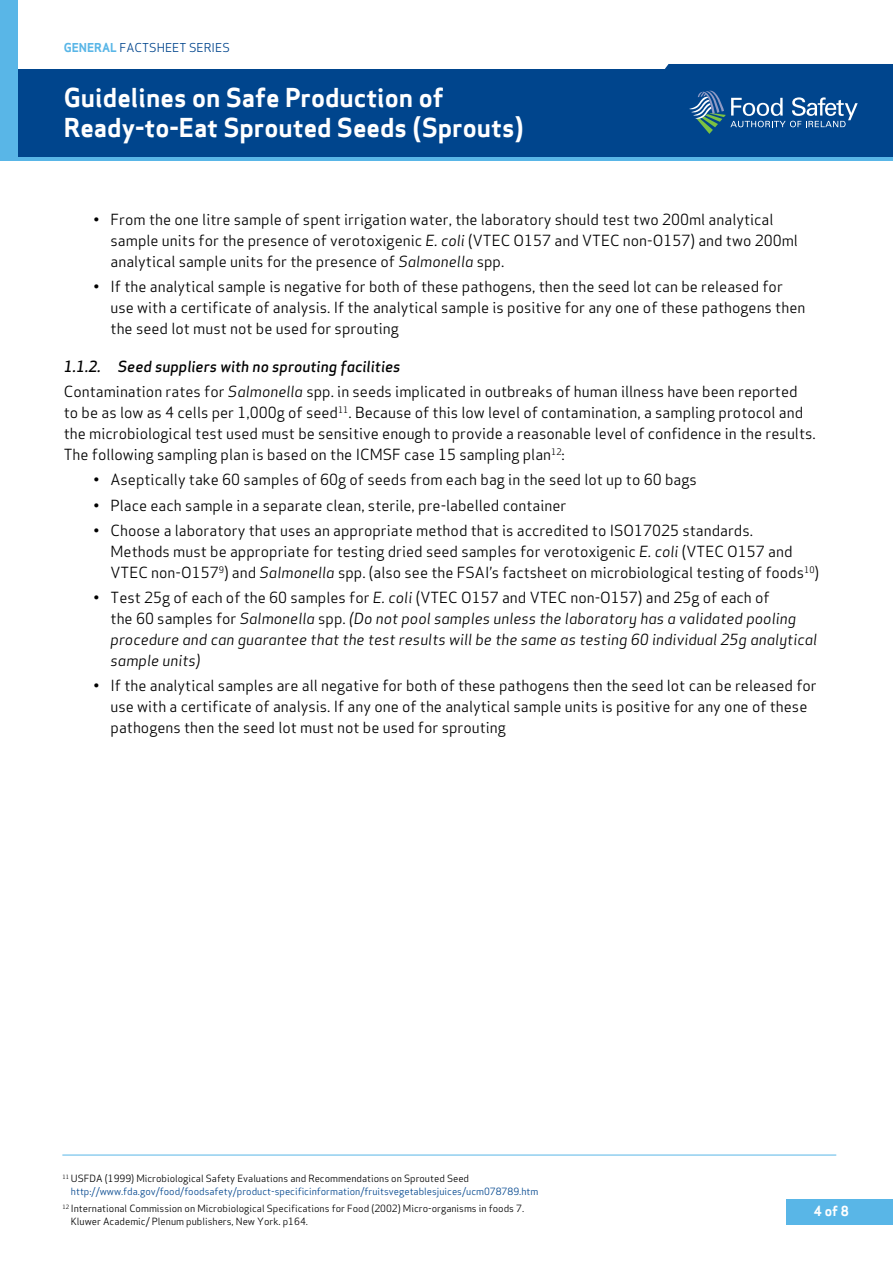
<style>
.page{position:relative;width:893px;height:1263px;background:#fff}
.page>*{position:absolute;margin:0;border:0;box-sizing:border-box;transform-origin:0 0}
.t1{font:25.5px/30px "Apex Sans Bold T";color:#fff}
.t2{font:15px/21px "Apex Sans Book T";color:#000}
.t3{font:15px/21px "Apex Sans Book Italic T";color:#000}
.t4{font:15px "Apex Sans Medium Italic T";color:#000}
.t5{font:13.5px "Apex Sans Bold T";color:#fff}
.t6{font:12px "Apex Sans Book T";color:#00458d}
.t7{font:9.75px/12.8px "Apex Sans Book T";color:#00458d}
.t8{font:9.75px/12.8px "Apex Sans Book T";color:#000}
.s1{font-family:"Apex Sans Bold T";color:#59b6e7}
.s2{font-family:"Apex Sans Book Italic T"}
.s3{font-family:"Apex Sans Book T"}
.s4{color:#000}
</style>
<div class="page">
<div style="left:787px;top:1199px;width:106px;height:26px;background:#59b6e7"></div>
<div style="left:0;top:70px;width:893px;height:87px;background:#00458d"></div>
<svg style="left:599px;top:64px;width:294px;height:70px"></svg>
<hr style="left:0;top:157px;width:893px;height:3px;background:#59b6e7">
<div style="left:0;top:0;width:17px;height:158px;background:#59b6e7"></div>
<hr style="left:62px;top:1155px;width:774px;height:1px;background:#59b6e7">
<p class="t6" style="left:64px;top:40px;width:168px"><span class="s1">GENERAL</span> FACTSHEET SERIES</p>
<h1 class="t1" style="left:64px;top:83px;width:462px">Guidelines on Safe Production of<br>Ready-to-Eat Sprouted Seeds (Sprouts)</h1>
<p class="t2" style="left:111px;top:208px;width:689px;text-indent:-17px">• From the one litre sample of spent irrigation water, the laboratory should test two 200ml analytical sample units for the presence of verotoxigenic <span class="s2">E. coli</span> (VTEC O157 and VTEC non-O157) and two 200ml analytical sample units for the presence of <span class="s2">Salmonella</span> spp.</p>
<p class="t2" style="left:111px;top:276px;width:696px;text-indent:-17px">• If the analytical sample is negative for both of these pathogens, then the seed lot can be released for use with a certificate of analysis. If the analytical sample is positive for any one of these pathogens then the seed lot must not be used for sprouting</p>
<p class="t4" style="left:64px;top:357px;width:338px">1.1.2. Seed suppliers with no sprouting facilities</p>
<p class="t2" style="left:64px;top:381px;width:753px">Contamination rates for <span class="s2">Salmonella</span> spp. in seeds implicated in outbreaks of human illness have been reported to be as low as 4 cells per 1,000g of seed<sup>11</sup>. Because of this low level of contamination, a sampling protocol and the microbiological test used must be sensitive enough to provide a reasonable level of confidence in the results.<br>The following sampling plan is based on the ICMSF case 15 sampling plan<sup>12</sup>:</p>
<p class="t2" style="left:94px;top:469px;width:605px">• Aseptically take 60 samples of 60g of seeds from each bag in the seed lot up to 60 bags</p>
<p class="t2" style="left:94px;top:494px;width:474px">• Place each sample in a separate clean, sterile, pre-labelled container</p>
<p class="t2" style="left:111px;top:520px;width:710px;text-indent:-17px">• Choose a laboratory that uses an appropriate method that is accredited to ISO17025 standards.<br>Methods must be appropriate for testing dried seed samples for verotoxigenic <span class="s2">E. coli</span> (VTEC O157 and<br>VTEC non-O157<sup>9</sup>) and <span class="s2">Salmonella</span> spp. (also see the FSAI’s factsheet on microbiological testing of foods<sup>10</sup>)</p>
<p class="t2" style="left:94px;top:587px;width:678px">• Test 25g of each of the 60 samples for <span class="s2">E. coli</span> (VTEC O157 and VTEC non-O157) and 25g of each of</p>
<p class="t3" style="left:111px;top:608px;width:708px"><span class="s3">the 60 samples for</span> Salmonella <span class="s3">spp.</span> (Do not pool samples unless the laboratory has a validated pooling procedure and can guarantee that the test results will be the same as testing 60 individual 25g analytical sample units)</p>
<p class="t2" style="left:111px;top:675px;width:708px;text-indent:-17px">• If the analytical samples are all negative for both of these pathogens then the seed lot can be released for use with a certificate of analysis. If any one of the analytical sample units is positive for any one of these pathogens then the seed lot must not be used for sprouting</p>
<p class="t7" style="left:71px;top:1172px;width:469px;text-indent:-9px"><sup>11</sup> <span class="s4">USFDA (1999) Microbiological Safety Evaluations and Recommendations on Sprouted Seed </span>http://www.fda.gov/food/foodsafety/product-specificinformation/fruitsvegetablesjuices/ucm078789.htm</p>
<p class="t8" style="left:71px;top:1202px;width:455px;text-indent:-9px"><sup>12</sup> International Commission on Microbiological Specifications for Food (2002) Micro-organisms in foods 7.<br>Kluwer Academic/ Plenum publishers, New York. p164.</p>
<p class="t5" style="left:814px;top:1202px;width:37px">4 of 8</p>
</div>
